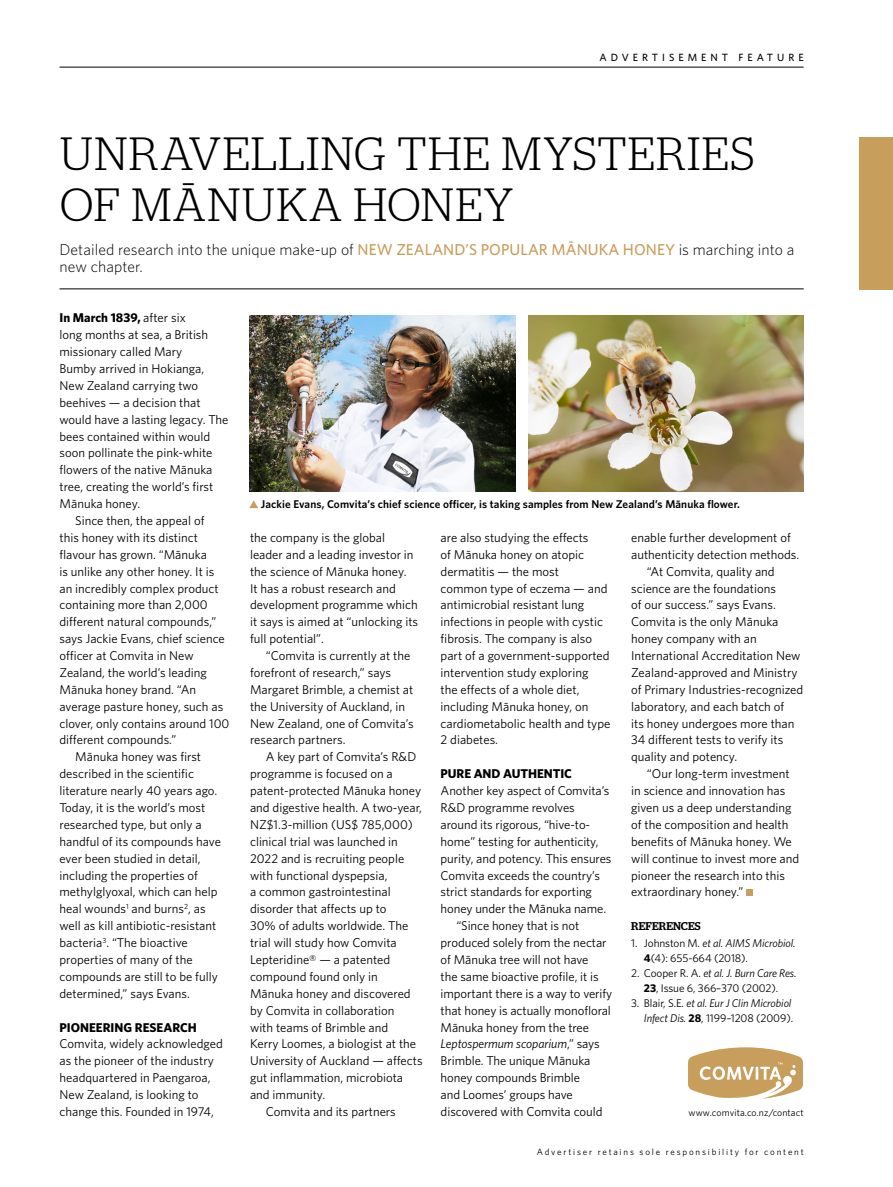
<style>
.page{position:relative;width:893px;height:1187px;background:#fff}
.page>*{position:absolute;margin:0;border:0;box-sizing:border-box;transform-origin:0 0}
.t1{font:300 46.5px/50.7px "Stag";letter-spacing:.025em;color:#000}
.Stand_first{font:300 15.75px/16.8px "Whitney";letter-spacing:.005em;color:#000}
.Body_w__indent{font:12.75px/16.8px "Whitney";color:#000}
.Body{font:12.75px/16.8px "Whitney";color:#000}
.Subhead{font:700 12.75px "Whitney";color:#000}
.Ref_text{font:11.25px/15px "Whitney";letter-spacing:-.01em;color:#000}
.Image_caption{font:600 11.25px "Whitney";letter-spacing:.01em;color:#000}
.Ref_text-2{font:italic 11.25px/15px "Whitney";letter-spacing:-.01em;color:#000;text-align:right}
.Reference{font:500 11.25px "Stag";letter-spacing:.01em;color:#000}
.t2{font:500 10.5px "Whitney";letter-spacing:.38em;color:#000}
.Contact_info{font:9.75px "Whitney";letter-spacing:.01em;color:#000}
.t3{font:9px "Whitney";letter-spacing:.2em;color:#000}
.s1{font-weight:500;color:#c89e5c}
.s2{font-weight:700}
.s3{font-style:italic}
.s4{font-style:normal}
.s5{font-weight:700;font-style:normal}
</style>
<div class="page">
<hr style="left:60px;top:288px;width:744px;height:1px;background:#000">
<div style="left:746px;top:889px;width:7px;height:7px;background:#c89e5c"></div>
<img style="left:250px;top:315px;width:266px;height:176px">
<svg style="left:249px;top:500px;width:9px;height:8px"></svg>
<div style="left:860px;top:137px;width:33px;height:153px;background:#c89e5c"></div>
<img style="left:528px;top:315px;width:276px;height:176px">
<svg style="left:688px;top:1047px;width:115px;height:51px"></svg>
<hr style="left:60px;top:67px;width:744px;height:1px;background:#000">
<p class="t2" style="left:599px;top:50px;width:206px">ADVERTISEMENT FEATURE</p>
<p class="t1" style="left:60px;top:128px;width:696px">UNRAVELLING THE MYSTERIES<br>OF MĀNUKA HONEY</p>
<p class="Stand_first" style="left:60px;top:240px;width:736px">Detailed research into the unique make-up of <span class="s1">NEW ZEALAND’S POPULAR MĀNUKA HONEY</span> is marching into a new chapter.</p>
<p class="Body" style="left:60px;top:309px;width:171px"><span class="s2">In March 1839,</span> after six<br>long months at sea, a British missionary called Mary<br>Bumby arrived in Hokianga,<br>New Zealand carrying two beehives — a decision that would have a lasting legacy. The bees contained within would soon pollinate the pink-white flowers of the native Mānuka tree, creating the world’s first<br>Mānuka honey.</p>
<p class="Body_w__indent" style="left:60px;top:512px;width:171px;text-indent:16px">Since then, the appeal of<br>this honey with its distinct flavour has grown. “Mānuka<br>is unlike any other honey. It is an incredibly complex product containing more than 2,000 different natural compounds,” says Jackie Evans, chief science officer at Comvita in New<br>Zealand, the world’s leading<br>Mānuka honey brand. “An average pasture honey, such as clover, only contains around 100 different compounds.”</p>
<p class="Body_w__indent" style="left:60px;top:748px;width:163px;text-indent:16px">Mānuka honey was first described in the scientific literature nearly 40 years ago.<br>Today, it is the world’s most researched type, but only a handful of its compounds have ever been studied in detail, including the properties of methylglyoxal, which can help heal wounds<sup>1</sup> and burns<sup>2</sup>, as well as kill antibiotic-resistant bacteria<sup>3</sup>. “The bioactive properties of many of the compounds are still to be fully determined,” says Evans.</p>
<p class="Subhead" style="left:60px;top:1018px;width:139px">PIONEERING RESEARCH</p>
<p class="Body" style="left:60px;top:1035px;width:165px">Comvita, widely acknowledged as the pioneer of the industry headquartered in Paengaroa,<br>New Zealand, is looking to change this. Founded in 1974,</p>
<p class="Image_caption" style="left:261px;top:496px;width:480px">Jackie Evans, Comvita’s chief science officer, is taking samples from New Zealand’s Mānuka flower.</p>
<p class="Body" style="left:250px;top:528px;width:170px">the company is the global leader and a leading investor in the science of Mānuka honey.<br>It has a robust research and development programme which it says is aimed at “unlocking its full potential”.</p>
<p class="Body_w__indent" style="left:250px;top:647px;width:165px;text-indent:16px">“Comvita is currently at the forefront of research,” says<br>Margaret Brimble, a chemist at the University of Auckland, in<br>New Zealand, one of Comvita’s research partners.</p>
<p class="Body_w__indent" style="left:250px;top:748px;width:174px;text-indent:16px">A key part of Comvita’s R&amp;D programme is focused on a patent-protected Mānuka honey and digestive health. A two-year,<br>NZ$1.3-million (US$ 785,000) clinical trial was launched in<br>2022 and is recruiting people with functional dyspepsia,<br>a common gastrointestinal disorder that affects up to<br>30% of adults worldwide. The trial will study how Comvita<br>Lepteridine® — a patented compound found only in<br>Mānuka honey and discovered by Comvita in collaboration<br>with teams of Brimble and<br>Kerry Loomes, a biologist at the<br>University of Auckland — affects gut inflammation, microbiota and immunity.</p>
<p class="Body_w__indent" style="left:266px;top:1102px;width:131px">Comvita and its partners</p>
<p class="Body_w__indent" style="left:441px;top:528px;width:171px">are also studying the effects<br>of Mānuka honey on atopic dermatitis — the most<br>common type of eczema — and antimicrobial resistant lung infections in people with cystic fibrosis. The company is also part of a government-supported intervention study exploring<br>the effects of a whole diet, including Mānuka honey, on cardiometabolic health and type<br>2 diabetes.</p>
<p class="Subhead" style="left:441px;top:765px;width:133px">PURE AND AUTHENTIC</p>
<p class="Body" style="left:441px;top:782px;width:172px">Another key aspect of Comvita’s<br>R&amp;D programme revolves around its rigorous, “hive-to&shy;home” testing for authenticity, purity, and potency. This ensures<br>Comvita exceeds the country’s strict standards for exporting honey under the Mānuka name.</p>
<p class="Body_w__indent" style="left:441px;top:917px;width:173px;text-indent:16px">“Since honey that is not produced solely from the nectar of Mānuka tree will not have<br>the same bioactive profile, it is important there is a way to verify that honey is actually monofloral<br>Mānuka honey from the tree<br><span class="s3">Leptospermum scoparium</span>,” says<br>Brimble. The unique Mānuka honey compounds Brimble<br>and Loomes’ groups have discovered with Comvita could</p>
<p class="Body_w__indent" style="left:631px;top:528px;width:170px">enable further development of authenticity detection methods.</p>
<p class="Body_w__indent" style="left:631px;top:562px;width:174px;text-indent:16px">“At Comvita, quality and science are the foundations<br>of our success.” says Evans.<br>Comvita is the only Mānuka honey company with an<br>International Accreditation New<br>Zealand-approved and Ministry of Primary Industries-recognized laboratory, and each batch of<br>its honey undergoes more than<br>34 different tests to verify its quality and potency.</p>
<p class="Body_w__indent" style="left:631px;top:765px;width:169px;text-indent:16px">“Our long-term investment in science and innovation has given us a deep understanding of the composition and health benefits of Mānuka honey. We will continue to invest more and pioneer the research into this extraordinary honey.”</p>
<p class="Reference" style="left:631px;top:919px;width:71px">REFERENCES</p>
<p class="Ref_text" style="left:644px;top:934px;width:153px;text-indent:-13px">1. Johnston M. <span class="s3">et al. AIMS Microbiol.<br></span><span class="s2">4</span>(4): 655-664 (2018).</p>
<p class="Ref_text" style="left:631px;top:964px;width:167px;text-align:center">2. Cooper R. A. <span class="s3">et al. J. Burn Care Res.<br></span><span class="s2">23</span>, Issue 6, 366–370 (2002).</p>
<p class="Ref_text-2" style="left:631px;top:994px;width:164px"><span class="s4">3. Blair, S.E.</span> et al. Eur J Clin Microbiol<br>Infect Dis. <span class="s5">28</span><span class="s4">, 1199–1208 (2009).</span></p>
<p class="Contact_info" style="left:688px;top:1105px;width:117px">www.comvita.co.nz/contact</p>
<p class="t3" style="left:537px;top:1145px;width:268px">Advertiser retains sole responsibility for content</p>
</div>
